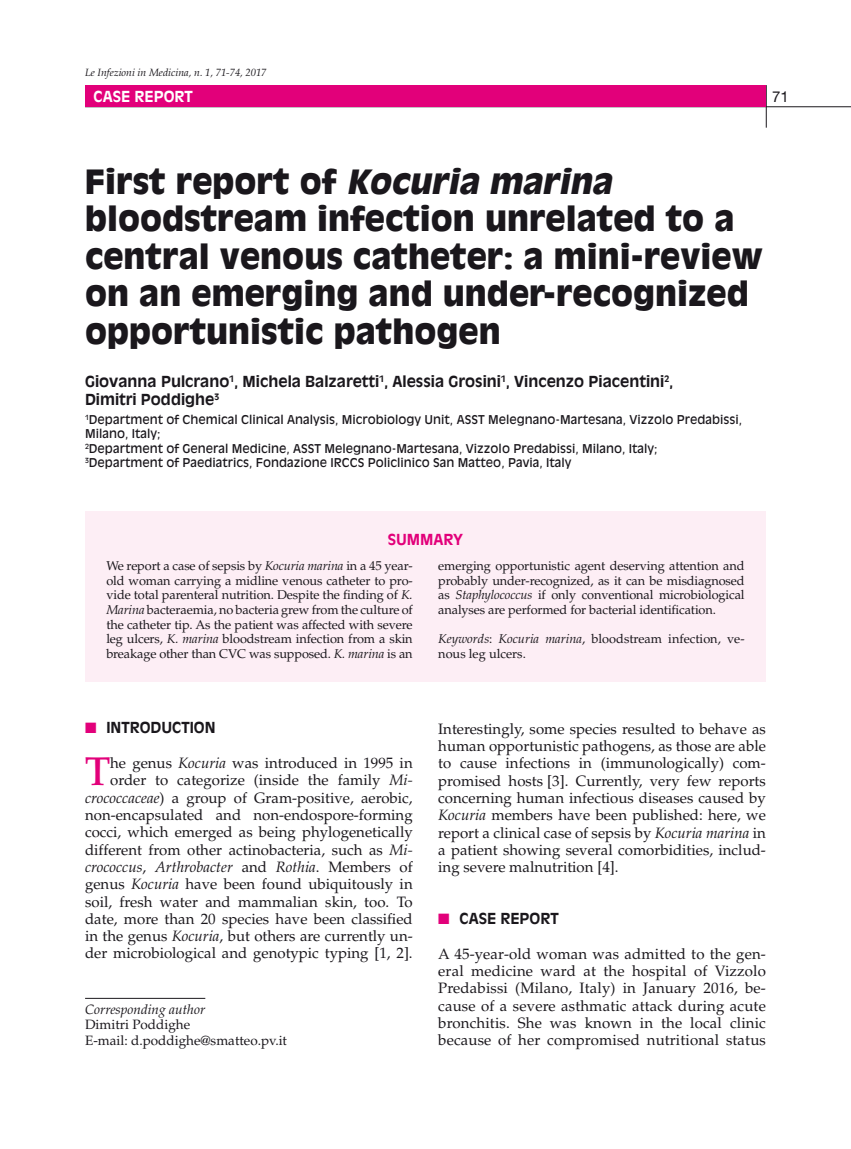
<style>
.page{position:relative;width:851px;height:1149px;background:#fff}
.page>*{position:absolute;margin:0;border:0;box-sizing:border-box;transform-origin:0 0}
.t1{font:500 39.9px "Palatino LT Std";color:#e2007a}
.t2{font:900 33px/37.5px "Antique Olive Std";color:#1a171c}
.t3{font:15px/17.2px "Palatino LT Std";color:#1a171c;text-align:justify}
.t4{font:700 15px/18px "Antique Olive Std";color:#1a171c}
.t5{font:700 15px "Antique Olive Std";color:#fff}
.t6{font:700 15px "Antique Olive Std";color:#e2007a}
.t7{font:15px "Helvetica Neue LT Std";color:#1a171c}
.t8{font:13.5px/15.8px "Palatino LT Std";color:#1a171c}
.t9{font:italic 13.5px "Palatino LT Std";color:#1a171c}
.t10{font:12.75px/14.5px "Palatino LT Std";letter-spacing:-.01em;color:#1a171c;text-align:justify}
.t11{font:12px/14.4px "Antique Olive Std";color:#1a171c}
.t12{font:italic 10.5px "Palatino LT Std";color:#1a171c}
.s1{font-style:italic}
.s2{color:#e2007a}
</style>
<div class="page">
<hr style="left:765px;top:85px;width:1px;height:43px;background:#1a171c">
<hr style="left:85px;top:106px;width:765px;height:1px;background:#1a171c">
<div style="left:85px;top:85px;width:680px;height:21px;background:#e2007a"></div>
<hr style="left:85px;top:997px;width:120px;height:1px;background:#1a171c">
<div style="left:85px;top:511px;width:680px;height:170px;background:#fdeef5"></div>
<p class="t12" style="left:85px;top:66px;width:183px">Le Infezioni in Medicina, n. 1, 71-74, 2017</p>
<p class="t5" style="left:94px;top:87px;width:101px">CASE REPORT</p>
<p class="t7" style="left:772px;top:87px;width:18px">71</p>
<h2 class="t2" style="left:85px;top:163px;width:679px">F i r st r e p o rt o f <span class="s1">Kocuria marina </span>bloodstream infection unrelated to a central venous catheter: a mini-review on an emerging and under-recognized opportunistic pathogen</h2>
<p class="t4" style="left:85px;top:373px;width:589px">Giovanna Pulcrano<sup>1</sup>, Michela Balzaretti<sup>1</sup>, Alessia Grosini<sup>1</sup>, Vincenzo Piacentini<sup>2</sup>,<br>Dimitri Poddighe<sup>3</sup></p>
<p class="t11" style="left:85px;top:412px;width:658px"><sup>1</sup>Department of Chemical Clinical Analysis, Microbiology Unit, ASST Melegnano-Martesana, Vizzolo Predabissi, Milano, Italy;<br><sup>2</sup>Department of General Medicine, ASST Melegnano-Martesana, Vizzolo Predabissi, Milano, Italy;<br><sup>3</sup>Department of Paediatrics, Fondazione IRCCS Policlinico San Matteo, Pavia, Italy</p>
<p class="t6" style="left:387px;top:529px;width:77px">SUMMARY</p>
<p class="t10" style="left:438px;top:558px;width:308px">emerging opportunistic agent deserving attention and probably under-recognized, as it can be misdiagnosed as <span class="s1">Staphylococcus</span> if only conventional microbiological analyses are performed for bacterial identification.</p>
<p class="t10" style="left:438px;top:631px;width:308px"><span class="s1">Keywords</span>: <span class="s1">Kocuria marina</span>, bloodstream infection, ve&shy;nous leg ulcers.</p>
<p class="t10" style="left:106px;top:558px;width:308px">We report a case of sepsis by <span class="s1">Kocuria marina</span> in a 45 year&shy;old woman carrying a midline venous catheter to pro&shy;vide total parenteral nutrition. Despite the finding of <span class="s1">K.<br>Marina</span> bacteraemia, no bacteria grew from the culture of the catheter tip. As the patient was affected with severe leg ulcers, <span class="s1">K. marina</span> bloodstream infection from a skin breakage other than CVC was supposed. <span class="s1">K. marina</span> is an</p>
<p class="t4" style="left:85px;top:718px;width:132px"><span class="s2">■</span> INTRODUCTION</p>
<h1 class="t1" style="left:85px;top:748px;width:27px">T</h1>
<p class="t3" style="left:85px;top:754px;width:329px;text-align:right">he genus <span class="s1">Kocuria</span> was introduced in 1995 in order to categorize (inside the family <span class="s1">Mi&shy;crococcaceae</span>) a group of Gram-positive, aerobic, non-encapsulated and non-endospore-forming cocci, which emerged as being phylogenetically different from other actinobacteria, such as <span class="s1">Mi&shy;crococcus</span>, <span class="s1">Arthrobacter</span> and <span class="s1">Rothia</span>. Members of genus <span class="s1">Kocuria</span> have been found ubiquitously in soil, fresh water and mammalian skin, too. To date, more than 20 species have been classified in the genus <span class="s1">Kocuria</span>, but others are currently un&shy;der microbiological and genotypic typing [1, 2].</p>
<p class="t9" style="left:85px;top:1000px;width:122px">Corresponding author</p>
<p class="t8" style="left:85px;top:1016px;width:203px">Dimitri Poddighe<br>E-mail: d.poddighe@smatteo.pv.it</p>
<p class="t3" style="left:438px;top:720px;width:329px">Interestingly, some species resulted to behave as human opportunistic pathogens, as those are able to cause infections in (immunologically) com&shy;promised hosts [3]. Currently, very few reports concerning human infectious diseases caused by <span class="s1">Kocuria</span> members have been published: here, we report a clinical case of sepsis by <span class="s1">Kocuria marina</span> in a patient showing several comorbidities, includ&shy;ing severe malnutrition [4].</p>
<p class="t4" style="left:438px;top:909px;width:122px"><span class="s2">■</span> CASE REPORT</p>
<p class="t3" style="left:438px;top:945px;width:329px">A 45-year-old woman was admitted to the gen&shy;eral medicine ward at the hospital of Vizzolo Predabissi (Milano, Italy) in January 2016, be&shy;cause of a severe asthmatic attack during acute bronchitis. She was known in the local clinic because of her compromised nutritional status</p>
</div>
